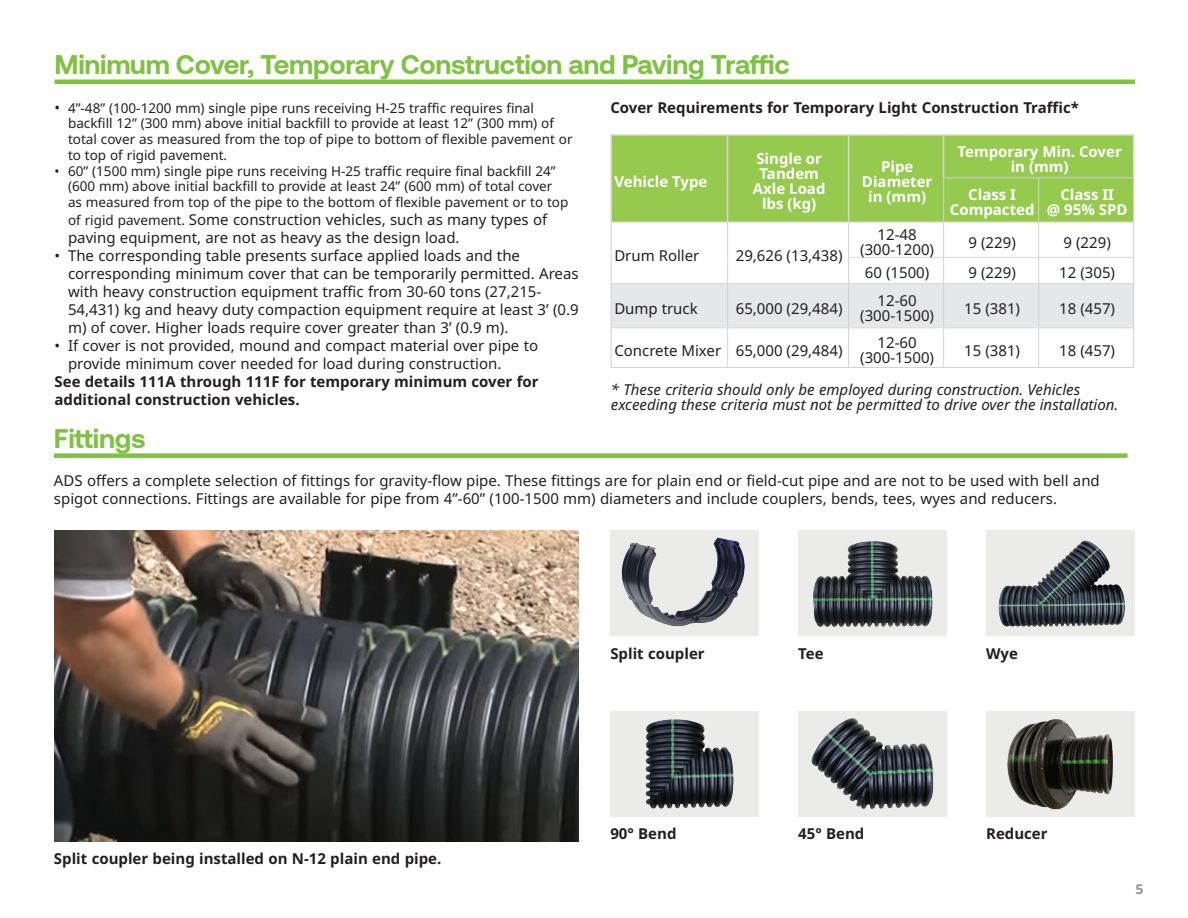
<style>
.page{position:relative;width:1188px;height:918px;background:#fff}
.page>*{position:absolute;margin:0;border:0;box-sizing:border-box;transform-origin:0 0}
.t1{font:700 27px "Aeonik";letter-spacing:-.01em;color:#7fc241}
.t2{font:15px/18px "Noto Sans";color:#231f20}
.t3{font:700 15px/18px "Noto Sans";color:#231f20}
.t4{font:italic 15px/15px "Noto Sans";color:#231f20}
.t5{font:700 15px/15px "Noto Sans";color:#fff;text-align:center}
.t6{font:13.5px/15.8px "Noto Sans";color:#231f20}
.t7{font:700 13.5px "Noto Sans";color:#939598;scale:1.05 1}
.s1{font-size:15px}
.s2{font-size:13.5px}
</style>
<div class="page">
<hr style="left:55px;top:80px;width:1080px;height:4px;background:#7fc241">
<div style="left:54px;top:453px;width:1074px;height:5px;background:#7fc241"></div>
<div style="left:612px;top:136px;width:521px;height:86px;background:#96ca4e"></div>
<hr style="left:610px;top:134px;width:118px;height:2px;background:#d9d9d5">
<hr style="left:610px;top:136px;width:2px;height:42px;background:#d9d9d5">
<hr style="left:728px;top:134px;width:121px;height:2px;background:#d9d9d5">
<hr style="left:727px;top:136px;width:1px;height:42px;background:#d9d9d5">
<hr style="left:849px;top:134px;width:95px;height:2px;background:#d9d9d5">
<hr style="left:848px;top:136px;width:1px;height:42px;background:#d9d9d5">
<hr style="left:944px;top:134px;width:95px;height:2px;background:#d9d9d5">
<hr style="left:943px;top:136px;width:1px;height:41px;background:#d9d9d5">
<hr style="left:1039px;top:134px;width:95px;height:2px;background:#d9d9d5">
<hr style="left:1133px;top:136px;width:1px;height:41px;background:#d9d9d5">
<hr style="left:610px;top:178px;width:2px;height:44px;background:#d9d9d5">
<hr style="left:727px;top:178px;width:1px;height:44px;background:#d9d9d5">
<hr style="left:848px;top:178px;width:1px;height:44px;background:#d9d9d5">
<hr style="left:943px;top:177px;width:96px;height:1px;background:#d1d2d4">
<hr style="left:943px;top:178px;width:1px;height:44px;background:#d1d2d4">
<hr style="left:1039px;top:177px;width:95px;height:1px;background:#d1d2d4">
<hr style="left:1038px;top:178px;width:1px;height:44px;background:#d1d2d4">
<hr style="left:1133px;top:178px;width:1px;height:44px;background:#d1d2d4">
<hr style="left:610px;top:222px;width:118px;height:1px;background:#d9d9d5">
<hr style="left:728px;top:222px;width:121px;height:1px;background:#d9d9d5">
<hr style="left:849px;top:222px;width:95px;height:1px;background:#d9d9d5">
<hr style="left:944px;top:222px;width:95px;height:1px;background:#d9d9d5">
<hr style="left:1039px;top:222px;width:94px;height:1px;background:#d9d9d5">
<hr style="left:611px;top:222px;width:1px;height:35px;background:#d1d2d4">
<hr style="left:727px;top:222px;width:1px;height:35px;background:#d1d2d4">
<hr style="left:848px;top:222px;width:1px;height:35px;background:#d1d2d4">
<hr style="left:943px;top:222px;width:1px;height:35px;background:#d1d2d4">
<hr style="left:1038px;top:222px;width:1px;height:35px;background:#d1d2d4">
<hr style="left:1133px;top:222px;width:1px;height:35px;background:#d1d2d4">
<svg style="left:611px;top:257px;width:523px;height:71px"></svg>
<hr style="left:611px;top:283px;width:1px;height:45px;background:#d1d2d4">
<hr style="left:727px;top:284px;width:1px;height:43px;background:#d1d2d4">
<hr style="left:848px;top:284px;width:1px;height:43px;background:#d1d2d4">
<hr style="left:943px;top:284px;width:1px;height:43px;background:#d1d2d4">
<hr style="left:1038px;top:284px;width:1px;height:43px;background:#d1d2d4">
<hr style="left:1133px;top:283px;width:1px;height:45px;background:#d1d2d4">
<hr style="left:611px;top:328px;width:1px;height:39px;background:#d1d2d4">
<hr style="left:727px;top:328px;width:1px;height:39px;background:#d1d2d4">
<hr style="left:848px;top:328px;width:1px;height:39px;background:#d1d2d4">
<hr style="left:943px;top:328px;width:1px;height:39px;background:#d1d2d4">
<hr style="left:1038px;top:328px;width:1px;height:39px;background:#d1d2d4">
<hr style="left:1133px;top:328px;width:1px;height:39px;background:#d1d2d4">
<hr style="left:611px;top:367px;width:117px;height:1px;background:#d1d2d4">
<hr style="left:728px;top:367px;width:121px;height:1px;background:#d1d2d4">
<hr style="left:849px;top:367px;width:95px;height:1px;background:#d1d2d4">
<hr style="left:944px;top:367px;width:95px;height:1px;background:#d1d2d4">
<hr style="left:1039px;top:367px;width:95px;height:1px;background:#d1d2d4">
<div style="left:610px;top:531px;width:149px;height:105px;background:#ebebea"></div>
<img style="left:621px;top:537px;width:124px;height:90px">
<div style="left:610px;top:711px;width:149px;height:105px;background:#ebebea"></div>
<img style="left:645px;top:719px;width:89px;height:90px">
<div style="left:798px;top:531px;width:149px;height:105px;background:#ebebea"></div>
<img style="left:813px;top:541px;width:120px;height:86px">
<div style="left:798px;top:711px;width:149px;height:105px;background:#ebebea"></div>
<img style="left:811px;top:718px;width:123px;height:91px">
<div style="left:986px;top:531px;width:149px;height:105px;background:#ebebea"></div>
<img style="left:998px;top:540px;width:127px;height:87px">
<div style="left:986px;top:711px;width:149px;height:106px;background:#ebebea"></div>
<img style="left:1007px;top:719px;width:106px;height:91px">
<img style="left:54px;top:531px;width:524px;height:310px">
<h1 class="t1" style="left:55px;top:49px;width:737px">Minimum Cover, Temporary Construction and Paving Traffic</h1>
<p class="t6" style="left:68px;top:100px;width:506px;text-indent:-14px"><span class="s1">•</span> 4”-48” (100-1200 mm) single pipe runs receiving H-25 traffic requires final backfill 12” (300 mm) above initial backfill to provide at least 12” (300 mm) of total cover as measured from the top of pipe to bottom of flexible pavement or to top of rigid pavement.</p>
<p class="t6" style="left:68px;top:163px;width:502px;text-indent:-14px">• 60” (1500 mm) single pipe runs receiving H-25 traffic require final backfill 24” (600 mm) above initial backfill to provide at least 24” (600 mm) of total cover as measured from top of the pipe to the bottom of flexible pavement or to top</p>
<p class="t2" style="left:68px;top:211px;width:481px"><span class="s2">of rigid pavement.</span> Some construction vehicles, such as many types of paving equipment, are not as heavy as the design load.</p>
<p class="t2" style="left:68px;top:247px;width:512px;text-indent:-14px">• The corresponding table presents surface applied loads and the corresponding minimum cover that can be temporarily permitted. Areas with heavy construction equipment traffic from 30-60 tons (27,215- 54,431) kg and heavy duty compaction equipment require at least 3’ (0.9 m) of cover. Higher loads require cover greater than 3’ (0.9 m).</p>
<p class="t2" style="left:68px;top:337px;width:472px;text-indent:-14px">• If cover is not provided, mound and compact material over pipe to provide minimum cover needed for load during construction.</p>
<p class="t3" style="left:55px;top:373px;width:486px">See details 111A through 111F for temporary minimum cover for additional construction vehicles.</p>
<h1 class="t1" style="left:54px;top:423px;width:93px">Fittings</h1>
<p class="t3" style="left:610px;top:98px;width:470px">Cover Requirements for Temporary Light Construction Traffic*</p>
<p class="t5" style="left:614px;top:174px;width:95px">Vehicle Type</p>
<p class="t5" style="left:753px;top:151px;width:74px">Single or<br>Tandem<br>Axle Load lbs (kg)</p>
<p class="t5" style="left:862px;top:159px;width:72px">Pipe<br>Diameter in (mm)</p>
<p class="t5" style="left:958px;top:144px;width:166px">Temporary Min. Cover in (mm)</p>
<p class="t5" style="left:950px;top:188px;width:86px">Class I<br>Compacted</p>
<p class="t5" style="left:1047px;top:188px;width:82px">Class II<br>@ 95% SPD</p>
<p class="t2" style="left:614px;top:247px;width:87px">Drum Roller</p>
<p class="t2" style="left:736px;top:247px;width:108px">29,626 (13,438)</p>
<p class="t2" style="left:860px;top:228px;width:75px;line-height:15px;text-align:center">12-48 (300-1200)</p>
<p class="t2" style="left:969px;top:234px;width:49px">9 (229)</p>
<p class="t2" style="left:1064px;top:234px;width:49px">9 (229)</p>
<p class="t2" style="left:865px;top:264px;width:66px">60 (1500)</p>
<p class="t2" style="left:969px;top:264px;width:49px">9 (229)</p>
<p class="t2" style="left:1059px;top:264px;width:57px">12 (305)</p>
<p class="t2" style="left:614px;top:300px;width:85px">Dump truck</p>
<p class="t2" style="left:736px;top:300px;width:108px">65,000 (29,484)</p>
<p class="t2" style="left:860px;top:294px;width:75px;line-height:15px;text-align:center">12-60 (300-1500)</p>
<p class="t2" style="left:964px;top:300px;width:57px">15 (381)</p>
<p class="t2" style="left:1059px;top:300px;width:57px">18 (457)</p>
<p class="t2" style="left:614px;top:342px;width:230px">Concrete Mixer 65,000 (29,484)</p>
<p class="t2" style="left:860px;top:336px;width:75px;line-height:15px;text-align:center">12-60 (300-1500)</p>
<p class="t2" style="left:964px;top:342px;width:57px">15 (381)</p>
<p class="t2" style="left:1059px;top:342px;width:57px">18 (457)</p>
<p class="t4" style="left:611px;top:383px;width:509px">* These criteria should only be employed during construction. Vehicles exceeding these criteria must not be permitted to drive over the installation.</p>
<p class="t2" style="left:54px;top:472px;width:1047px">ADS offers a complete selection of fittings for gravity-flow pipe. These fittings are for plain end or field-cut pipe and are not to be used with bell and spigot connections. Fittings are available for pipe from 4”-60” (100-1500 mm) diameters and include couplers, bends, tees, wyes and reducers.</p>
<p class="t3" style="left:610px;top:645px;width:96px">Split coupler</p>
<p class="t3" style="left:798px;top:645px;width:27px">Tee</p>
<p class="t3" style="left:986px;top:645px;width:33px">Wye</p>
<p class="t3" style="left:54px;top:850px;width:389px">Split coupler being installed on N-12 plain end pipe.</p>
<p class="t3" style="left:610px;top:825px;width:68px">90° Bend</p>
<p class="t3" style="left:986px;top:825px;width:63px">Reducer</p>
<p class="t3" style="left:798px;top:825px;width:68px">45° Bend</p>
<p class="t7" style="left:1135px;top:879px;width:9px">5</p>
</div>
